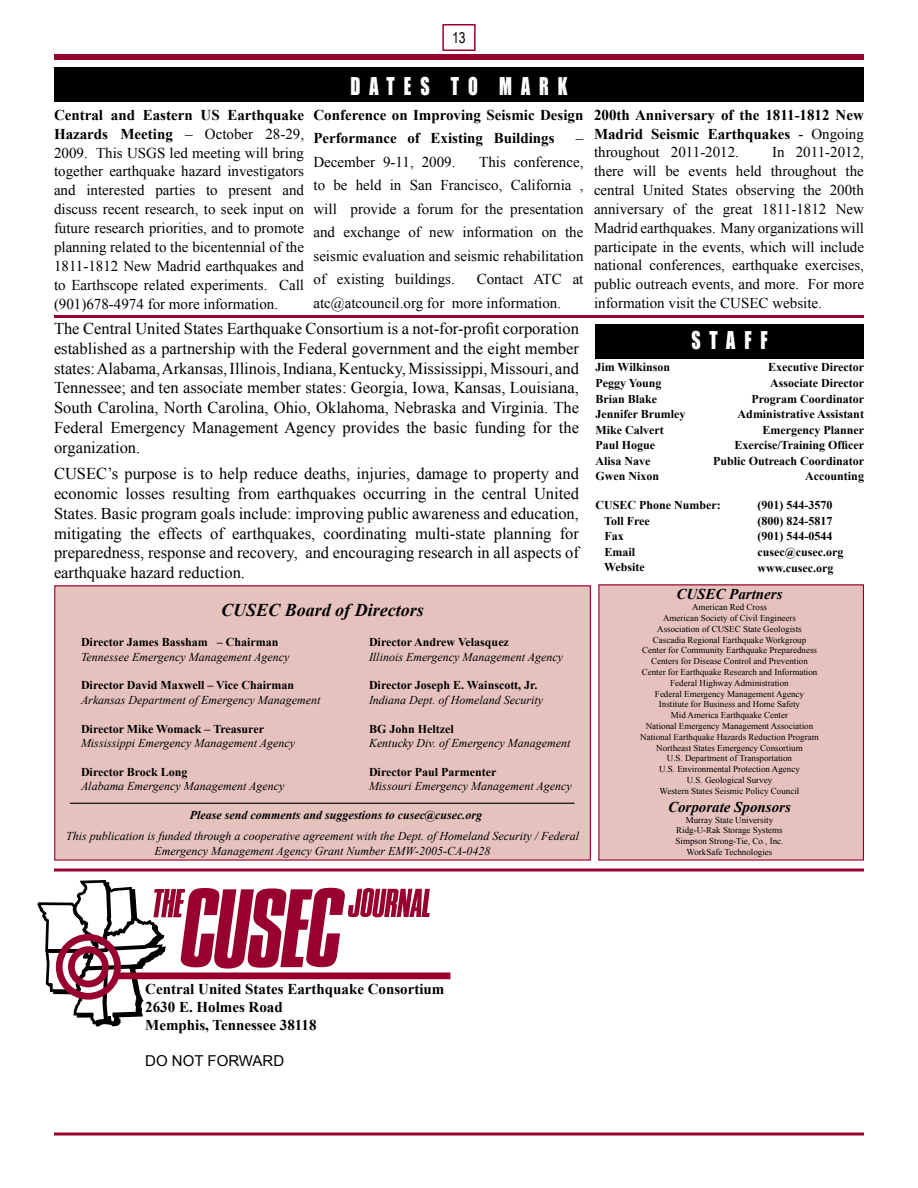
<style>
.page{position:relative;width:918px;height:1188px;background:#fff}
.page>*{position:absolute;margin:0;border:0;box-sizing:border-box;transform-origin:0 0}
.t1{font:22.5px "Impact";letter-spacing:.5em;color:#fff;scale:.8 1}
.t2{font:italic 700 18px "Times New Roman";color:#000}
.t3{font:16.5px/19.8px "Times New Roman";color:#000;text-align:justify}
.t4{font:15px/18.9px "Times New Roman";color:#000;text-align:justify}
.t5{font:700 15px/18px "Times New Roman";color:#000}
.t6{font:italic 700 15px "Times New Roman";color:#000}
.t7{font:15px "Arial";color:#000}
.t8{font:15px "Arial Narrow";color:#000}
.t9{font:700 12px "Times New Roman";color:#000}
.t10{font:italic 12px/14.4px "Times New Roman";color:#000;text-align:center}
.t11{font:italic 700 12px "Times New Roman";color:#000}
.t12{font:9px/10.8px "Times New Roman";color:#000;text-align:center}
.s1{font-weight:700}
.s2{font-weight:400}
</style>
<div class="page">
<hr style="left:54px;top:1133px;width:810px;height:2px;background:#98002e">
<div style="left:54px;top:54px;width:810px;height:6px;background:#98002e"></div>
<div style="left:442px;top:24px;width:34px;height:27px;border:2px solid #98002e"></div>
<hr style="left:54px;top:868px;width:810px;height:3px;background:#98002e">
<div style="left:118px;top:973px;width:332px;height:6px;background:#98002e"></div>
<svg style="left:37px;top:880px;width:393px;height:147px"></svg>
<hr style="left:54px;top:315px;width:810px;height:3px;background:#98002e">
<div style="left:54px;top:68px;width:810px;height:34px;background:#000"></div>
<div style="left:595px;top:324px;width:269px;height:34px;background:#000"></div>
<div style="left:55px;top:586px;width:535px;height:274px;background:#e6c2be"></div>
<div style="left:54px;top:585px;width:537px;height:276px;border:1px solid #98002e"></div>
<div style="left:599px;top:585px;width:264px;height:275px;background:#e6c2be"></div>
<hr style="left:70px;top:803px;width:504px;height:1px;background:#000">
<p class="t8" style="left:452px;top:27px;width:14px">13</p>
<p class="t4" style="left:54px;top:105px;width:252px"><span class="s1">Central and Eastern US Earthquake Hazards Meeting</span> – October 28-29, 2009. This USGS led meeting will bring together earthquake hazard investigators and interested parties to present and discuss recent research, to seek input on future research priorities, and to promote planning related to the bicentennial of the 1811-1812 New Madrid earthquakes and to Earthscope related experiments. Call (901)678-4974 for more information.</p>
<h1 class="t1" style="left:350px;top:69px;width:273px">DATES TO MARK</h1>
<p class="t5" style="left:314px;top:102px;width:271px;line-height:23.5px">Conference on Improving Seismic Design<br>Performance of Existing Buildings</p>
<p class="t4" style="left:576px;top:128px;width:9px">–</p>
<p class="t4" style="left:314px;top:150px;width:272px;line-height:23.5px;text-indent:166px">This conference, to be held in San Francisco, California , will provide a forum for the presentation and exchange of new information on the seismic evaluation and seismic rehabilitation of existing buildings.</p>
<p class="t4" style="left:314px;top:152px;width:144px">December 9-11, 2009.</p>
<p class="t4" style="left:314px;top:267px;width:271px;line-height:23.5px;text-indent:163px">Contact ATC at atc@atcouncil.org for more information.</p>
<p class="t3" style="left:54px;top:318px;width:527px">The Central United States Earthquake Consortium is a not-for-profit corporation established as a partnership with the Federal government and the eight member states: Alabama, Arkansas, Illinois, Indiana, Kentucky, Mississippi, Missouri, and Tennessee; and ten associate member states: Georgia, Iowa, Kansas, Louisiana, South Carolina, North Carolina, Ohio, Oklahoma, Nebraska and Virginia. The Federal Emergency Management Agency provides the basic funding for the organization.</p>
<p class="t3" style="left:54px;top:464px;width:527px">CUSEC’s purpose is to help reduce deaths, injuries, damage to property and economic losses resulting from earthquakes occurring in the central United States. Basic program goals include: improving public awareness and education, mitigating the effects of earthquakes, coordinating multi-state planning for preparedness, response and recovery, and encouraging research in all aspects of earthquake hazard reduction.</p>
<p class="t2" style="left:221px;top:597px;width:204px">CUSEC Board of Directors</p>
<p class="t9" style="left:81px;top:634px;width:199px">Director James Bassham - – Chairman</p>
<p class="t9" style="left:369px;top:634px;width:141px">Director Andrew Velasquez</p>
<p class="t10" style="left:81px;top:649px;width:210px">Tennessee Emergency Management Agency</p>
<p class="t10" style="left:369px;top:649px;width:196px">Illinois Emergency Management Agency</p>
<p class="t9" style="left:81px;top:677px;width:215px">Director David Maxwell – Vice Chairman</p>
<p class="t9" style="left:369px;top:677px;width:170px">Director Joseph E. Wainscott, Jr.</p>
<p class="t10" style="left:81px;top:692px;width:241px">Arkansas Department of Emergency Management</p>
<p class="t10" style="left:369px;top:692px;width:176px">Indiana Dept. of Homeland Security</p>
<p class="t9" style="left:81px;top:720px;width:185px">Director Mike Womack – Treasurer</p>
<p class="t9" style="left:369px;top:720px;width:86px">BG John Heltzel</p>
<p class="t10" style="left:81px;top:736px;width:216px">Mississippi Emergency Management Agency</p>
<p class="t10" style="left:369px;top:736px;width:203px">Kentucky Div. of Emergency Management</p>
<p class="t9" style="left:81px;top:763px;width:108px">Director Brock Long</p>
<p class="t9" style="left:369px;top:763px;width:129px">Director Paul Parmenter</p>
<p class="t10" style="left:81px;top:779px;width:205px">Alabama Emergency Management Agency</p>
<p class="t10" style="left:369px;top:779px;width:204px">Missouri Emergency Management Agency</p>
<p class="t11" style="left:190px;top:807px;width:294px">Please send comments and suggestions to cusec@cusec.org</p>
<p class="t10" style="left:66px;top:829px;width:515px">This publication is funded through a cooperative agreement with the Dept. of Homeland Security / Federal<br>Emergency Management Agency Grant Number EMW-2005-CA-0428</p>
<p class="t5" style="left:594px;top:105px;width:271px;line-height:18.9px;text-align:justify">200th Anniversary of the 1811-1812 New Madrid Seismic Earthquakes <span class="s2">- Ongoing throughout 2011-2012.</span></p>
<p class="t4" style="left:594px;top:143px;width:272px;text-indent:178px">In 2011-2012, there will be events held throughout the central United States observing the 200th anniversary of the great 1811-1812 New Madrid earthquakes. Many organizations will participate in the events, which will include national conferences, earthquake exercises, public outreach events, and more. For more information visit the CUSEC website.</p>
<h1 class="t1" style="left:691px;top:322px;width:97px">STAFF</h1>
<p class="t9" style="left:596px;top:359px;width:76px">Jim Wilkinson</p>
<p class="t9" style="left:768px;top:359px;width:98px">Executive Director</p>
<p class="t9" style="left:596px;top:375px;width:67px">Peggy Young</p>
<p class="t9" style="left:770px;top:375px;width:96px">Associate Director</p>
<p class="t9" style="left:596px;top:390px;width:63px">Brian Blake</p>
<p class="t9" style="left:751px;top:390px;width:114px">Program Coordinator</p>
<p class="t9" style="left:596px;top:406px;width:92px">Jennifer Brumley</p>
<p class="t9" style="left:738px;top:406px;width:128px">Administrative Assistant</p>
<p class="t9" style="left:596px;top:421px;width:70px">Mike Calvert</p>
<p class="t9" style="left:763px;top:421px;width:103px">Emergency Planner</p>
<p class="t9" style="left:596px;top:437px;width:61px">Paul Hogue</p>
<p class="t9" style="left:734px;top:437px;width:131px">Exercise/Training Officer</p>
<p class="t9" style="left:596px;top:452px;width:56px">Alisa Nave</p>
<p class="t9" style="left:713px;top:452px;width:153px">Public Outreach Coordinator</p>
<p class="t9" style="left:596px;top:468px;width:65px">Gwen Nixon</p>
<p class="t9" style="left:805px;top:468px;width:60px">Accounting</p>
<p class="t9" style="left:596px;top:497px;width:127px">CUSEC Phone Number:</p>
<p class="t9" style="left:758px;top:497px;width:76px">(901) 544-3570</p>
<p class="t9" style="left:604px;top:513px;width:47px">Toll Free</p>
<p class="t9" style="left:758px;top:513px;width:76px">(800) 824-5817</p>
<p class="t9" style="left:604px;top:528px;width:21px">Fax</p>
<p class="t9" style="left:758px;top:528px;width:76px">(901) 544-0544</p>
<p class="t9" style="left:604px;top:544px;width:32px">Email</p>
<p class="t9" style="left:758px;top:544px;width:88px">cusec@cusec.org</p>
<p class="t9" style="left:604px;top:559px;width:42px">Website</p>
<p class="t9" style="left:758px;top:559px;width:77px">www.cusec.org</p>
<p class="t6" style="left:676px;top:584px;width:108px">CUSEC Partners</p>
<p class="t12" style="left:640px;top:602px;width:180px">American Red Cross<br>American Society of Civil Engineers<br>Association of CUSEC State Geologists Cascadia Regional Earthquake Workgroup Center for Community Earthquake Preparedness Centers for Disease Control and Prevention Center for Earthquake Research and Information Federal Highway Administration<br>Federal Emergency Management Agency Institute for Business and Home Safety<br>Mid America Earthquake Center<br>National Emergency Management Association National Earthquake Hazards Reduction Program Northeast States Emergency Consortium<br>U.S. Department of Transportation<br>U.S. Environmental Protection Agency<br>U.S. Geological Survey<br>Western States Seismic Policy Council</p>
<p class="t6" style="left:668px;top:796px;width:124px">Corporate Sponsors</p>
<p class="t12" style="left:676px;top:814px;width:109px">Murray State University<br>Ridg-U-Rak Storage Systems<br>Simpson Strong-Tie, Co., Inc.<br>WorkSafe Technologies</p>
<p class="t5" style="left:145px;top:980px;width:301px">Central United States Earthquake Consortium<br>2630 E. Holmes Road<br>Memphis, Tennessee 38118</p>
<p class="t7" style="left:145px;top:1051px;width:140px">DO NOT FORWARD</p>
</div>
